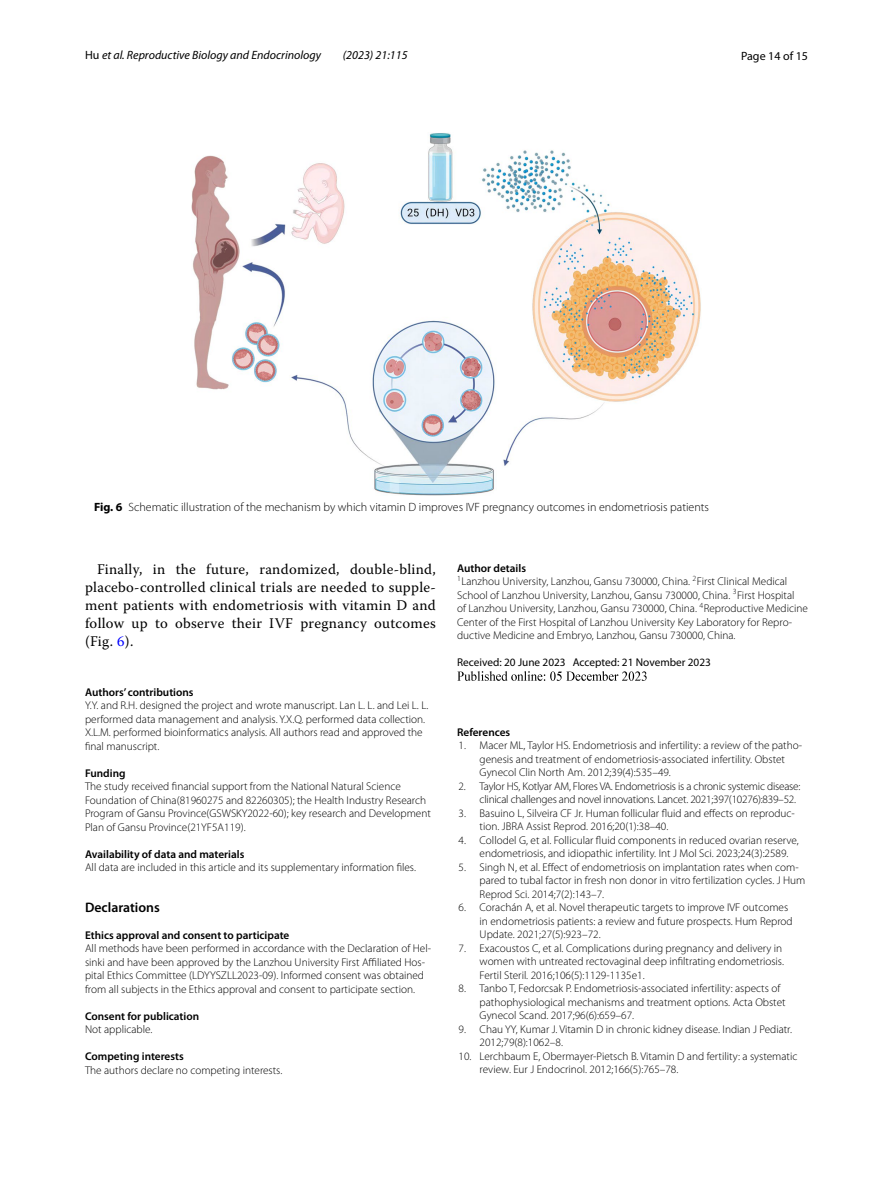
<style>
.page{position:relative;width:893px;height:1187px;background:#fff}
.page>*{position:absolute;margin:0;border:0;box-sizing:border-box;transform-origin:0 0}
.t1{font:14.7px/18px "Warnock Pro";letter-spacing:.02em;color:#000;text-align:justify}
.t2{font:600 13.8px "Myriad Pro";color:#000}
.t3{font:300 12px "Myriad Pro";color:#000}
.t4{font:italic 12px "Myriad Pro";color:#000}
.t5{font:12px "Myriad Pro";color:#000}
.t6{font:300 11.25px/13.5px "Myriad Pro";color:#000}
.t7{font:600 11.25px "Myriad Pro";color:#000}
.t8{font:300 11.25px/13.5px "Myriad Pro";letter-spacing:-.02em;color:#000}
.t9{font:11.25px "Myriad Pro";color:#000}
.s1{font-style:normal}
.s2{font-weight:700}
.s3{color:#00f}
.s4{font-weight:600}
</style>
<div class="page">
<img style="left:457px;top:671px;width:190px;height:10px">
<img style="left:191px;top:133px;width:510px;height:362px">
<p class="t4" style="left:85px;top:48px;width:237px"><span class="s1">Hu</span> et al. Reproductive Biology and Endocrinology</p>
<p class="t4" style="left:343px;top:48px;width:66px">(2023) 21:115</p>
<p class="t5" style="left:741px;top:48px;width:68px">Page 14 of 15</p>
<p class="t3" style="left:94px;top:500px;width:616px"><span class="s2">Fig. 6</span> Schematic illustration of the mechanism by which vitamin D improves IVF pregnancy outcomes in endometriosis patients</p>
<h1 class="t1" style="left:85px;top:560px;width:352px;text-indent:12px">Finally, in the future, randomized, double-blind, placebo-controlled clinical trials are needed to supple&shy;ment patients with endometriosis with vitamin D and follow up to observe their IVF pregnancy outcomes (Fig. <span class="s3">6</span>).</h1>
<p class="t7" style="left:85px;top:684px;width:110px">Authors’ contributions</p>
<p class="t6" style="left:85px;top:698px;width:345px">Y.Y. and R.H. designed the project and wrote manuscript. Lan L. L. and Lei L. L. performed data management and analysis. Y.X.Q. performed data collection.<br>X.L.M. performed bioinformatics analysis. All authors read and approved the final manuscript.</p>
<p class="t7" style="left:85px;top:765px;width:42px">Funding</p>
<p class="t6" style="left:85px;top:779px;width:347px">The study received financial support from the National Natural Science Foundation of China(81960275 and 82260305); the Health Industry Research Program of Gansu Province(GSWSKY2022-60); key research and Development Plan of Gansu Province(21YF5A119).</p>
<p class="t7" style="left:85px;top:846px;width:161px">Availability of data and materials</p>
<p class="t6" style="left:85px;top:860px;width:332px">All data are included in this article and its supplementary information files.</p>
<p class="t2" style="left:85px;top:898px;width:76px">Declarations</p>
<p class="t7" style="left:85px;top:927px;width:206px">Ethics approval and consent to participate</p>
<p class="t6" style="left:85px;top:941px;width:348px">All methods have been performed in accordance with the Declaration of Hel&shy;sinki and have been approved by the Lanzhou University First Affiliated Hos&shy;pital Ethics Committee (LDYYSZLL2023-09). Informed consent was obtained from all subjects in the Ethics approval and consent to participate section.</p>
<p class="t7" style="left:85px;top:1008px;width:116px">Consent for publication</p>
<p class="t6" style="left:85px;top:1022px;width:69px">Not applicable.</p>
<p class="t7" style="left:85px;top:1049px;width:100px">Competing interests</p>
<p class="t6" style="left:85px;top:1063px;width:199px">The authors declare no competing interests.</p>
<p class="t6" style="left:457px;top:561px;width:352px"><span class="s4">Author details<br></span><sup>1</sup>Lanzhou University, Lanzhou, Gansu 730000, China. <sup>2</sup>First Clinical Medical School of Lanzhou University, Lanzhou, Gansu 730000, China. <sup>3</sup>First Hospital<br>of Lanzhou University, Lanzhou, Gansu 730000, China. <sup>4</sup>Reproductive Medicine Center of the First Hospital of Lanzhou University Key Laboratory for Repro&shy;ductive Medicine and Embryo, Lanzhou, Gansu 730000, China.</p>
<p class="t9" style="left:457px;top:655px;width:255px">Received: 20 June 2023 Accepted: 21 November 2023</p>
<p class="t7" style="left:457px;top:724px;width:55px">References</p>
<p class="t6" style="left:480px;top:738px;width:324px;text-indent:-21px">1. Macer ML, Taylor HS. Endometriosis and infertility: a review of the patho&shy;genesis and treatment of endometriosis-associated infertility. Obstet<br>Gynecol Clin North Am. 2012;39(4):535–49.</p>
<p class="t8" style="left:480px;top:779px;width:322px;text-indent:-21px">2. Taylor HS, Kotlyar AM, Flores VA. Endometriosis is a chronic systemic disease: clinical challenges and novel innovations. Lancet. 2021;397(10276):839–52.</p>
<p class="t6" style="left:480px;top:806px;width:317px;text-indent:-21px">3. Basuino L, Silveira CF Jr. Human follicular fluid and effects on reproduc&shy;tion. JBRA Assist Reprod. 2016;20(1):38–40.</p>
<p class="t6" style="left:480px;top:833px;width:321px;text-indent:-21px">4. Collodel G, et al. Follicular fluid components in reduced ovarian reserve, endometriosis, and idiopathic infertility. Int J Mol Sci. 2023;24(3):2589.</p>
<p class="t6" style="left:480px;top:860px;width:327px;text-indent:-21px">5. Singh N, et al. Effect of endometriosis on implantation rates when com&shy;pared to tubal factor in fresh non donor in vitro fertilization cycles. J Hum<br>Reprod Sci. 2014;7(2):143–7.</p>
<p class="t6" style="left:480px;top:900px;width:315px;text-indent:-21px">6. Corachán A, et al. Novel therapeutic targets to improve IVF outcomes in endometriosis patients: a review and future prospects. Hum Reprod<br>Update. 2021;27(5):923–72.</p>
<p class="t6" style="left:480px;top:941px;width:306px;text-indent:-21px">7. Exacoustos C, et al. Complications during pregnancy and delivery in women with untreated rectovaginal deep infiltrating endometriosis.<br>Fertil Steril. 2016;106(5):1129-1135e1.</p>
<p class="t6" style="left:480px;top:981px;width:307px;text-indent:-21px">8. Tanbo T, Fedorcsak P. Endometriosis-associated infertility: aspects of pathophysiological mechanisms and treatment options. Acta Obstet<br>Gynecol Scand. 2017;96(6):659–67.</p>
<p class="t6" style="left:480px;top:1022px;width:314px;text-indent:-21px">9. Chau YY, Kumar J. Vitamin D in chronic kidney disease. Indian J Pediatr.<br>2012;79(8):1062–8.</p>
<p class="t6" style="left:480px;top:1049px;width:319px;text-indent:-21px">10. Lerchbaum E, Obermayer-Pietsch B. Vitamin D and fertility: a systematic review. Eur J Endocrinol. 2012;166(5):765–78.</p>
</div>
